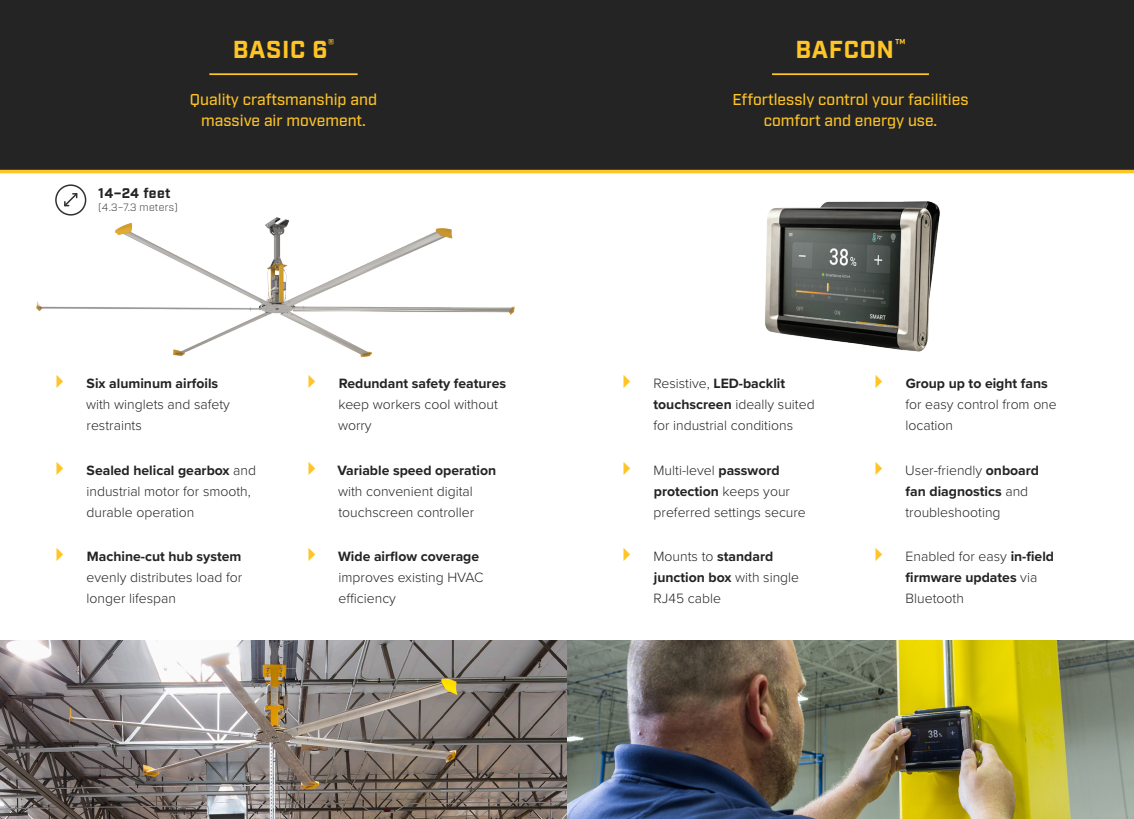
<style>
.page{position:relative;width:1134px;height:819px;background:#fff}
.page>*{position:absolute;margin:0;border:0;box-sizing:border-box;transform-origin:0 0}
.H5-Underlined_RP{font:700 24.5px "Industry";letter-spacing:.03em;color:#ffc425}
.body_RP{font:500 15.75px/21px "Industry";color:#ffc425;text-align:center}
.t1{font:300 14px/21px "Proxima Nova";color:#242424}
.Key_Feature_Lockup{font:700 14px "Industry";letter-spacing:.025em;color:#242424}
.Key_Feature_Lockup_S{font:300 10.5px "Industry";letter-spacing:.025em;color:#242424}
.s1{font-weight:700}
</style>
<div class="page">
<img style="left:36px;top:206px;width:479px;height:152px">
<div style="left:0;top:0;width:567px;height:172px;background:#242424"></div>
<hr style="left:209px;top:73px;width:149px;height:2px;background:#ffc425">
<img style="left:0;top:641px;width:567px;height:178px">
<img style="left:567px;top:641px;width:567px;height:178px">
<div style="left:567px;top:0;width:567px;height:172px;background:#242424"></div>
<hr style="left:772px;top:73px;width:157px;height:2px;background:#ffc425">
<img style="left:765px;top:201px;width:175px;height:151px">
<hr style="left:567px;top:170px;width:567px;height:3px;background:#ffc425">
<hr style="left:0;top:170px;width:567px;height:3px;background:#ffc425">
<div style="left:55px;top:184px;width:31px;height:32px;border:1px solid #312f30;border-radius:50%"></div>
<svg style="left:63px;top:193px;width:16px;height:15px"></svg>
<p class="H5-Underlined_RP" style="left:233px;top:34px;width:103px">BASIC 6<sup>®</sup></p>
<p class="body_RP" style="left:190px;top:90px;width:189px">Quality craftsmanship and massive air movement.</p>
<p class="Key_Feature_Lockup" style="left:98px;top:184px;width:74px">14–24 feet</p>
<p class="Key_Feature_Lockup_S" style="left:98px;top:201px;width:81px">(4.3–7.3 meters)</p>
<p class="t1" style="left:86px;top:372px;width:145px"><span class="s1">Six aluminum airfoils </span>with winglets and safety restraints</p>
<p class="t1" style="left:87px;top:459px;width:171px"><span class="s1">Sealed helical gearbox</span> and industrial motor for smooth, durable operation</p>
<p class="t1" style="left:87px;top:545px;width:157px;text-align:justify"><span class="s1">Machine-cut hub system </span>evenly distributes load for longer lifespan</p>
<p class="t1" style="left:338px;top:372px;width:170px"><span class="s1">Redundant safety features </span>keep workers cool without worry</p>
<p class="t1" style="left:338px;top:459px;width:160px"><span class="s1">Variable speed operation </span>with convenient digital touchscreen controller</p>
<p class="t1" style="left:338px;top:545px;width:147px"><span class="s1">Wide airflow coverage </span>improves existing HVAC efficiency</p>
<p class="H5-Underlined_RP" style="left:796px;top:34px;width:111px">BAFCON<sup>™</sup></p>
<p class="body_RP" style="left:732px;top:90px;width:238px">Effortlessly control your facilities comfort and energy use.</p>
<p class="t1" style="left:653px;top:372px;width:163px">Resistive, <span class="s1">LED-backlit touchscreen</span> ideally suited for industrial conditions</p>
<p class="t1" style="left:654px;top:459px;width:154px">Multi-level <span class="s1">password protection</span> keeps your preferred settings secure</p>
<p class="t1" style="left:654px;top:545px;width:147px">Mounts to <span class="s1">standard junction box</span> with single<br>RJ45 cable</p>
<p class="t1" style="left:905px;top:372px;width:153px"><span class="s1">Group up to eight fans </span>for easy control from one location</p>
<p class="t1" style="left:905px;top:459px;width:135px">User-friendly <span class="s1">onboard fan diagnostics</span> and troubleshooting</p>
<p class="t1" style="left:906px;top:545px;width:150px">Enabled for easy <span class="s1">in-field firmware updates</span> via<br>Bluetooth</p>
</div>
